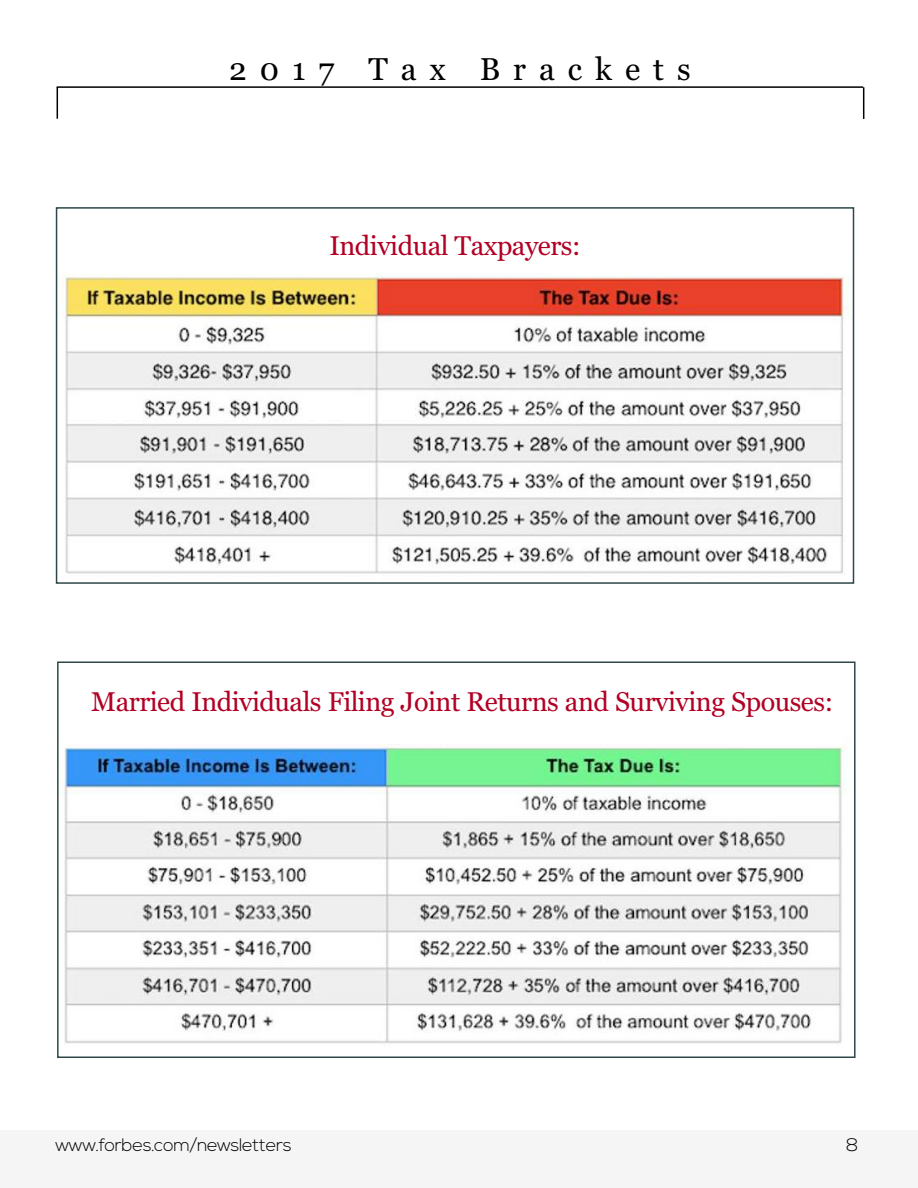
<style>
.page{position:relative;width:918px;height:1188px;background:#fff}
.page>*{position:absolute;margin:0;border:0;box-sizing:border-box;transform-origin:0 0}
.t1{font:31.5px "Georgia";letter-spacing:.41em;color:#000}
.t2{font:27px "Georgia";letter-spacing:-.02em;color:#b20025}
.t3{font:300 18px "Nexa";letter-spacing:-.02em;color:#000}
</style>
<div class="page">
<div style="left:0;top:1130px;width:918px;height:58px;background:#f5f5f5"></div>
<hr style="left:57px;top:86px;width:806px;height:2px;background:#000">
<img style="left:59px;top:275px;width:792px;height:299px">
<div style="left:56px;top:207px;width:798px;height:377px;border:2px solid #2e4749"></div>
<img style="left:60px;top:744px;width:787px;height:300px">
<div style="left:57px;top:662px;width:799px;height:396px;border:2px solid #2e4749"></div>
<hr style="left:863px;top:87px;width:1px;height:32px;background:#000">
<hr style="left:57px;top:87px;width:1px;height:32px;background:#000">
<p class="t1" style="left:229px;top:50px;width:463px">2017 Tax Brackets</p>
<p class="t2" style="left:329px;top:230px;width:253px">Individual Taxpayers:</p>
<p class="t2" style="left:91px;top:686px;width:744px">Married Individuals Filing Joint Returns and Surviving Spouses:</p>
<p class="t3" style="left:56px;top:1138px;width:238px">www.forbes.com/newsletters</p>
<p class="t3" style="left:846px;top:1138px;width:14px">8</p>
</div>
